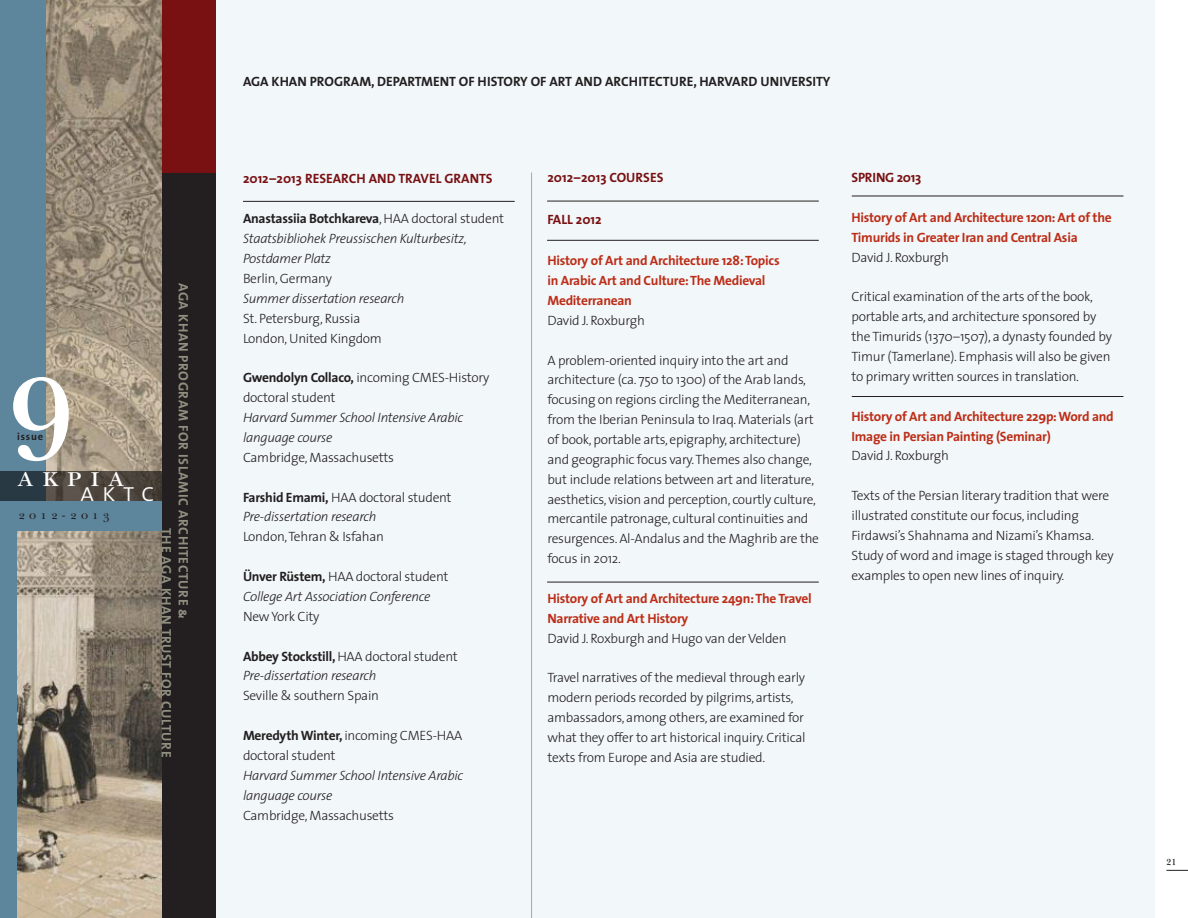
<style>
.page{position:relative;width:1188px;height:918px;background:#fff}
.page>*{position:absolute;margin:0;border:0;box-sizing:border-box;transform-origin:0 0}
.t1{font:600 120px "New Baskerville IT Cby BT";color:#fff}
.t2{font:29.7px "New Baskerville SC";letter-spacing:.28em;color:#fff}
.t3{font:26.4px "The Sans Light Caps";color:#fff}
.t4{font:13.65px/17px "The Sans Bold Caps";letter-spacing:.04em;color:#909081}
.t5{font:300 13.5px/19.8px "The Sans";letter-spacing:-.02em;color:#231f20}
.t6{font:italic 300 13.5px/19.8px "The Sans";letter-spacing:-.02em;color:#231f20}
.t7{font:700 13.5px/19.8px "The Sans";letter-spacing:-.02em;color:#bc2e18}
.t8{font:13.5px "The Sans Bold Caps";color:#231f20}
.t9{font:700 13.5px "The Sans";color:#791113}
.t10{font:700 13.5px "The Sans";letter-spacing:-.02em;color:#791113}
.t11{font:12.75px "New Baskerville SC";letter-spacing:.3em;color:#231f20}
.t12{font:700 10.5px "The Sans";letter-spacing:.08em;color:#231f20}
.t13{font:600 9px "New Baskerville IT Cby BT";color:#231f20}
.s1{font-weight:700;font-style:normal}
.s2{font-style:normal}
.s3{font-weight:700}
</style>
<div class="page">
<div style="left:0;top:0;width:1155px;height:918px;background:#f2f7f9"></div>
<div style="left:0;top:0;width:216px;height:918px;background:#231f20"></div>
<div style="left:0;top:0;width:216px;height:173px;background:#791113"></div>
<img style="left:17px;top:0;width:145px;height:918px">
<svg style="left:1166px;top:870px;width:22px;height:1px"></svg>
<div style="left:0;top:0;width:46px;height:528px;background:#5d869d"></div>
<div style="left:0;top:390px;width:17px;height:528px;background:#5d869d"></div>
<div style="left:0;top:501px;width:162px;height:30px;background:#5d869d"></div>
<svg style="left:0;top:471px;width:162px;height:30px;background:#43423f"></svg>
<hr style="left:852px;top:196px;width:271px;height:1px;background:#231f20">
<hr style="left:852px;top:396px;width:271px;height:1px;background:#231f20">
<hr style="left:547px;top:201px;width:272px;height:1px;background:#231f20">
<hr style="left:547px;top:240px;width:272px;height:1px;background:#231f20">
<hr style="left:547px;top:582px;width:272px;height:1px;background:#231f20">
<hr style="left:243px;top:201px;width:272px;height:1px;background:#231f20">
<hr style="left:531px;top:173px;width:1px;height:745px;background:#a8a9ad">
<h1 class="t1" style="left:8px;top:344px;width:68px">9</h1>
<p class="t12" style="left:17px;top:428px;width:28px">issue</p>
<h2 class="t2" style="left:17px;top:460px;width:109px">akpia</h2>
<h3 class="t3" style="left:80px;top:470px;width:76px">aktc</h3>
<p class="t11" style="left:18px;top:508px;width:93px">2012-2013</p>
<p class="t4" style="left:192px;top:528px;width:231px;text-indent:-245px;rotate:90deg">AGA KHAN PROGRAM FOR ISLAMIC ARCHITECTURE &amp;<br>THE AGA KHAN TRUST FOR CULTURE</p>
<p class="t8" style="left:243px;top:70px;width:589px">AGA KHAN PROGRAM, DEPARTMENT OF HISTORY OF ART AND ARCHITECTURE, HARVARD UNIVERSITY</p>
<p class="t9" style="left:243px;top:167px;width:251px">2012–2013 RESEARCH AND TRAVEL GRANTS</p>
<p class="t6" style="left:243px;top:208px;width:263px"><span class="s1">Anastassiia Botchkareva</span><span class="s2">, HAA doctoral student<br></span>Staatsbibliohek Preussischen Kulturbesitz,<br>Postdamer Platz</p>
<p class="t5" style="left:243px;top:268px;width:90px">Berlin, Germany</p>
<p class="t6" style="left:243px;top:288px;width:163px">Summer dissertation research</p>
<p class="t5" style="left:243px;top:308px;width:140px">St. Petersburg, Russia<br>London, United Kingdom</p>
<p class="t5" style="left:243px;top:367px;width:248px"><span class="s3">Gwendolyn Collaco,</span> incoming CMES-History doctoral student</p>
<p class="t6" style="left:243px;top:407px;width:222px">Harvard Summer School Intensive Arabic language course</p>
<p class="t5" style="left:243px;top:447px;width:153px">Cambridge, Massachusetts</p>
<p class="t6" style="left:243px;top:487px;width:210px"><span class="s1">Farshid Emami,</span> <span class="s2">HAA doctoral student<br></span>Pre-dissertation research</p>
<p class="t5" style="left:243px;top:526px;width:143px">London, Tehran &amp; Isfahan</p>
<p class="t6" style="left:243px;top:566px;width:207px"><span class="s1">Ünver Rüstem,</span> <span class="s2">HAA doctoral student<br></span>College Art Association Conference</p>
<p class="t5" style="left:243px;top:606px;width:78px">New York City</p>
<p class="t6" style="left:243px;top:646px;width:216px"><span class="s1">Abbey Stockstill,</span> <span class="s2">HAA doctoral student<br></span>Pre-dissertation research</p>
<p class="t5" style="left:243px;top:685px;width:137px">Seville &amp; southern Spain</p>
<p class="t5" style="left:243px;top:725px;width:221px"><span class="s3">Meredyth Winter,</span> incoming CMES-HAA doctoral student</p>
<p class="t6" style="left:243px;top:765px;width:222px">Harvard Summer School Intensive Arabic language course</p>
<p class="t5" style="left:243px;top:805px;width:153px">Cambridge, Massachusetts</p>
<p class="t9" style="left:547px;top:166px;width:118px">2012–2013 COURSES</p>
<p class="t9" style="left:547px;top:208px;width:56px">FALL 2012</p>
<p class="t7" style="left:547px;top:250px;width:234px">History of Art and Architecture 128: Topics in Arabic Art and Culture: The Medieval<br>Mediterranean</p>
<p class="t5" style="left:547px;top:310px;width:99px">David J. Roxburgh</p>
<p class="t5" style="left:547px;top:350px;width:273px">A problem-oriented inquiry into the art and architecture (ca. 750 to 1300) of the Arab lands, focusing on regions circling the Mediterranean, from the Iberian Peninsula to Iraq. Materials (art of book, portable arts, epigraphy, architecture) and geographic focus vary. Themes also change, but include relations between art and literature, aesthetics, vision and perception, courtly culture, mercantile patronage, cultural continuities and resurgences. Al-Andalus and the Maghrib are the focus in 2012.</p>
<p class="t7" style="left:547px;top:588px;width:266px">History of Art and Architecture 249n: The Travel<br>Narrative and Art History</p>
<p class="t5" style="left:547px;top:628px;width:241px">David J. Roxburgh and Hugo van der Velden</p>
<p class="t5" style="left:547px;top:668px;width:260px">Travel narratives of the medieval through early modern periods recorded by pilgrims, artists, ambassadors, among others, are examined for what they offer to art historical inquiry. Critical texts from Europe and Asia are studied.</p>
<p class="t10" style="left:852px;top:166px;width:71px">SPRING 2013</p>
<p class="t7" style="left:852px;top:207px;width:262px">History of Art and Architecture 120n: Art of the<br>Timurids in Greater Iran and Central Asia</p>
<p class="t5" style="left:852px;top:247px;width:99px">David J. Roxburgh</p>
<p class="t5" style="left:852px;top:287px;width:262px">Critical examination of the arts of the book, portable arts, and architecture sponsored by the Timurids (1370–1507), a dynasty founded by Timur (Tamerlane). Emphasis will also be given to primary written sources in translation.</p>
<p class="t7" style="left:852px;top:406px;width:264px">History of Art and Architecture 229p: Word and<br>Image in Persian Painting (Seminar)</p>
<p class="t5" style="left:852px;top:446px;width:99px">David J. Roxburgh</p>
<p class="t5" style="left:852px;top:485px;width:264px">Texts of the Persian literary tradition that were illustrated constitute our focus, including Firdawsi’s Shahnama and Nizami’s Khamsa.<br>Study of word and image is staged through key examples to open new lines of inquiry.</p>
<p class="t13" style="left:1166px;top:857px;width:11px">21</p>
</div>
